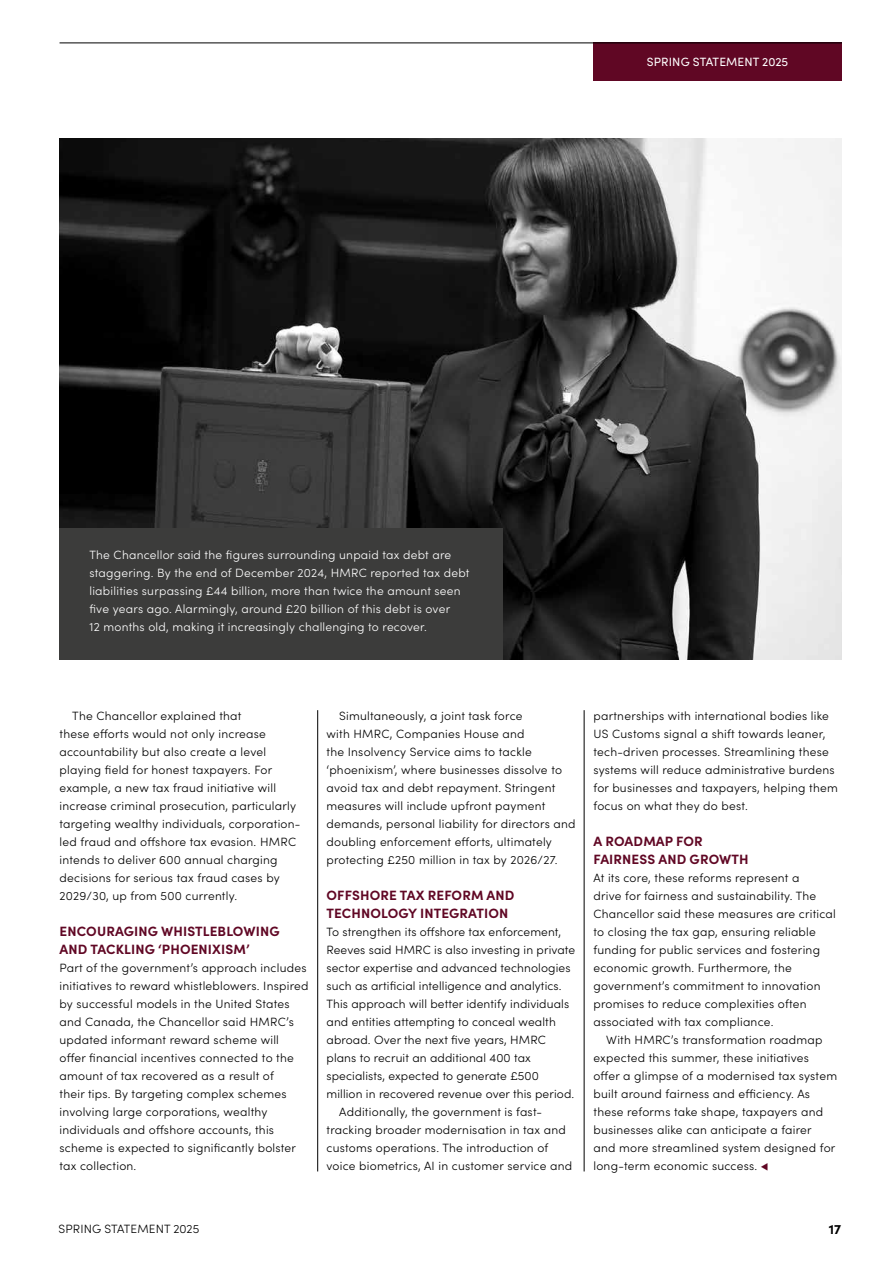
<style>
.page{position:relative;width:893px;height:1263px;background:#fff}
.page>*{position:absolute;margin:0;border:0;box-sizing:border-box;transform-origin:0 0}
.t1{font:700 13.5px/18px "Sofia Pro";letter-spacing:.01em;color:#600724}
.t2{font:700 13.5px "Sofia Pro";color:#000}
.t3{font:300 12px/18px "Sofia Pro";letter-spacing:.02em;color:#000}
.t4{font:300 12px/18px "Sofia Pro";letter-spacing:.02em;color:#fff}
.t5{font:12px "Sofia Pro";letter-spacing:.01em;color:#fff}
.s1{color:#600724}
</style>
<div class="page">
<div style="left:593px;top:43px;width:249px;height:38px;background:#600724"></div>
<hr style="left:60px;top:43px;width:782px;height:1px;background:#000">
<hr style="left:317px;top:710px;width:1px;height:461px;background:#000">
<hr style="left:584px;top:710px;width:1px;height:461px;background:#000">
<img style="left:60px;top:138px;width:782px;height:522px">
<div style="left:60px;top:528px;width:443px;height:132px;background:#3c3c3b"></div>
<p class="t5" style="left:647px;top:53px;width:143px">SPRING STATEMENT 2025</p>
<p class="t4" style="left:89px;top:545px;width:382px">The Chancellor said the figures surrounding unpaid tax debt are staggering. By the end of December 2024, HMRC reported tax debt liabilities surpassing £44 billion, more than twice the amount seen five years ago. Alarmingly, around £20 billion of this debt is over<br>12 months old, making it increasingly challenging to recover.</p>
<p class="t3" style="left:60px;top:706px;width:242px;text-indent:13px">The Chancellor explained that<br>these efforts would not only increase accountability but also create a level playing field for honest taxpayers. For example, a new tax fraud initiative will increase criminal prosecution, particularly targeting wealthy individuals, corporation&shy;led fraud and offshore tax evasion. HMRC intends to deliver 600 annual charging decisions for serious tax fraud cases by 2029/30, up from 500 currently.</p>
<p class="t1" style="left:60px;top:921px;width:222px">ENCOURAGING WHISTLEBLOWING<br>AND TACKLING ‘PHOENIXISM’</p>
<p class="t3" style="left:60px;top:958px;width:250px">Part of the government’s approach includes initiatives to reward whistleblowers. Inspired by successful models in the United States and Canada, the Chancellor said HMRC’s updated informant reward scheme will<br>offer financial incentives connected to the amount of tax recovered as a result of<br>their tips. By targeting complex schemes involving large corporations, wealthy individuals and offshore accounts, this scheme is expected to significantly bolster tax collection.</p>
<p class="t3" style="left:326px;top:706px;width:250px;text-indent:13px">Simultaneously, a joint task force<br>with HMRC, Companies House and<br>the Insolvency Service aims to tackle ‘phoenixism’, where businesses dissolve to avoid tax and debt repayment. Stringent measures will include upfront payment demands, personal liability for directors and doubling enforcement efforts, ultimately protecting £250 million in tax by 2026/27.</p>
<p class="t1" style="left:327px;top:885px;width:189px">OFFSHORE TAX REFORM AND<br>TECHNOLOGY INTEGRATION</p>
<p class="t3" style="left:326px;top:922px;width:236px">To strengthen its offshore tax enforcement,</p>
<p class="t3" style="left:326px;top:940px;width:250px">Reeves said HMRC is also investing in private</p>
<p class="t3" style="left:326px;top:958px;width:245px">sector expertise and advanced technologies</p>
<p class="t3" style="left:326px;top:976px;width:237px">such as artificial intelligence and analytics.</p>
<p class="t3" style="left:326px;top:994px;width:244px">This approach will better identify individuals</p>
<p class="t3" style="left:326px;top:1012px;width:231px">and entities attempting to conceal wealth</p>
<p class="t3" style="left:326px;top:1030px;width:221px">abroad. Over the next five years, HMRC</p>
<p class="t3" style="left:326px;top:1048px;width:206px">plans to recruit an additional 400 tax</p>
<p class="t3" style="left:326px;top:1066px;width:214px">specialists, expected to generate £500</p>
<p class="t3" style="left:326px;top:1084px;width:249px">million in recovered revenue over this period.</p>
<p class="t3" style="left:339px;top:1102px;width:204px">Additionally, the government is fast-</p>
<p class="t3" style="left:326px;top:1120px;width:241px">tracking broader modernisation in tax and</p>
<p class="t3" style="left:326px;top:1138px;width:223px">customs operations. The introduction of</p>
<p class="t3" style="left:326px;top:1156px;width:247px">voice biometrics, AI in customer service and</p>
<p class="t3" style="left:593px;top:706px;width:246px">partnerships with international bodies like US Customs signal a shift towards leaner, tech-driven processes. Streamlining these systems will reduce administrative burdens for businesses and taxpayers, helping them focus on what they do best.</p>
<p class="t1" style="left:593px;top:831px;width:157px">A ROADMAP FOR<br>FAIRNESS AND GROWTH</p>
<p class="t3" style="left:593px;top:868px;width:244px">At its core, these reforms represent a<br>drive for fairness and sustainability. The Chancellor said these measures are critical to closing the tax gap, ensuring reliable funding for public services and fostering economic growth. Furthermore, the government’s commitment to innovation promises to reduce complexities often associated with tax compliance.</p>
<p class="t3" style="left:593px;top:1030px;width:245px;text-indent:13px">With HMRC’s transformation roadmap expected this summer, these initiatives offer a glimpse of a modernised tax system built around fairness and efficiency. As these reforms take shape, taxpayers and businesses alike can anticipate a fairer<br>and more streamlined system designed for long-term economic success. <span class="s1">▼</span></p>
<p class="t3" style="left:59px;top:1219px;width:142px">SPRING STATEMENT 2025</p>
<p class="t2" style="left:829px;top:1219px;width:14px">17</p>
</div>
